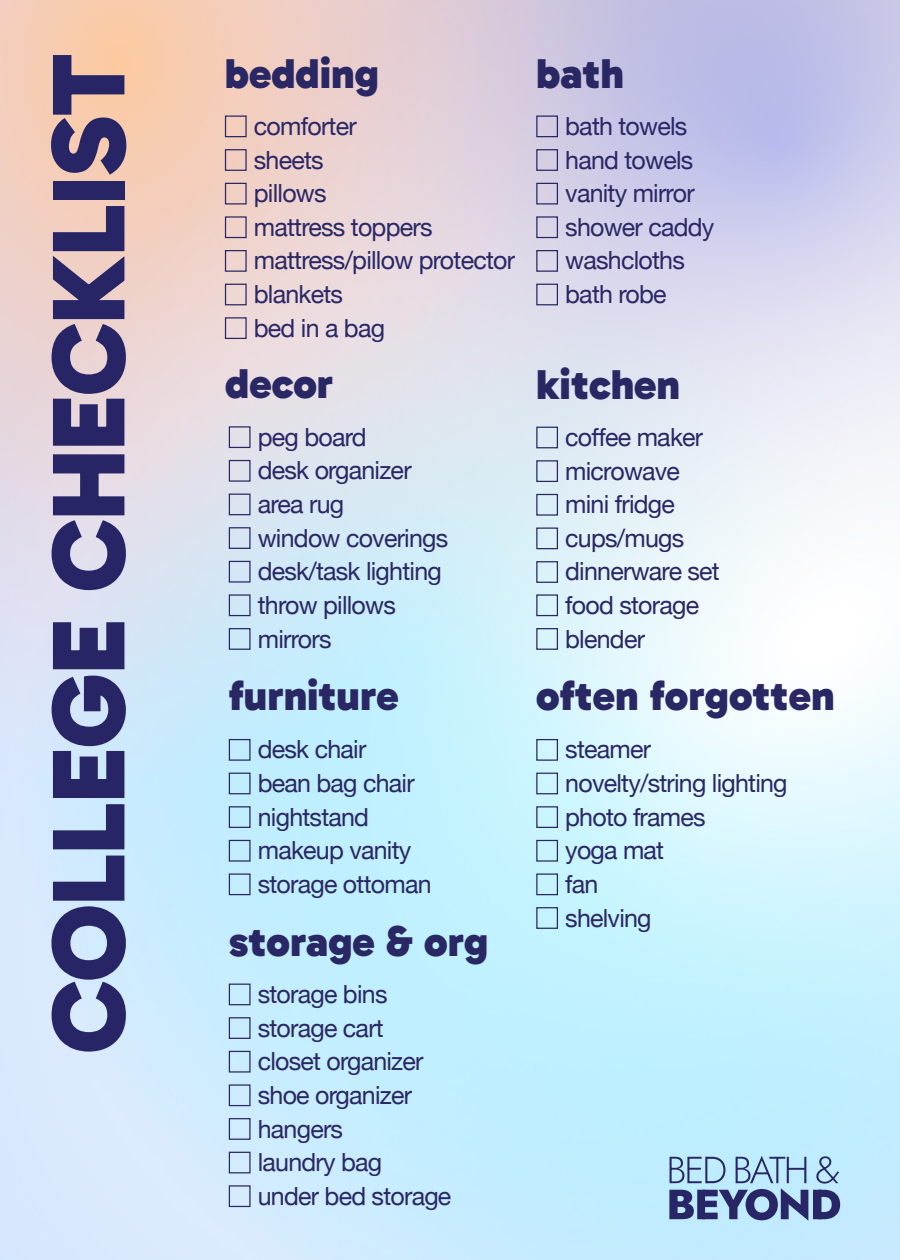
<style>
.page{position:relative;width:900px;height:1260px;background:#fff}
.page>*{position:absolute;margin:0;border:0;box-sizing:border-box;transform-origin:0 0}
.t1{font:105px "Gabarito";color:#282567}
.t2{font:42.25px "Gabarito";color:#2a2765}
.t3{font:25px "Helvetica Neue";letter-spacing:-.03em;color:#2a2765}
</style>
<div class="page">
<div style="left:225px;top:115px;width:22px;height:22px;border:1px solid #2a2765"></div>
<div style="left:536px;top:115px;width:22px;height:22px;border:1px solid #2a2765"></div>
<div style="left:225px;top:149px;width:22px;height:22px;border:1px solid #2a2765"></div>
<div style="left:536px;top:149px;width:22px;height:22px;border:1px solid #2a2765"></div>
<div style="left:225px;top:183px;width:22px;height:22px;border:1px solid #2a2765"></div>
<div style="left:536px;top:183px;width:22px;height:22px;border:1px solid #2a2765"></div>
<div style="left:225px;top:216px;width:22px;height:22px;border:1px solid #2a2765"></div>
<div style="left:536px;top:216px;width:22px;height:22px;border:1px solid #2a2765"></div>
<div style="left:225px;top:250px;width:22px;height:22px;border:1px solid #2a2765"></div>
<div style="left:229px;top:739px;width:22px;height:22px;border:1px solid #2a2765"></div>
<div style="left:229px;top:773px;width:22px;height:21px;border:1px solid #2a2765"></div>
<div style="left:229px;top:806px;width:22px;height:22px;border:1px solid #2a2765"></div>
<div style="left:229px;top:840px;width:22px;height:22px;border:1px solid #2a2765"></div>
<div style="left:229px;top:873px;width:22px;height:22px;border:1px solid #2a2765"></div>
<div style="left:536px;top:250px;width:22px;height:22px;border:1px solid #2a2765"></div>
<div style="left:225px;top:284px;width:22px;height:21px;border:1px solid #2a2765"></div>
<div style="left:536px;top:284px;width:22px;height:21px;border:1px solid #2a2765"></div>
<div style="left:225px;top:317px;width:22px;height:22px;border:1px solid #2a2765"></div>
<div style="left:229px;top:426px;width:22px;height:22px;border:1px solid #2a2765"></div>
<div style="left:229px;top:460px;width:22px;height:22px;border:1px solid #2a2765"></div>
<div style="left:229px;top:494px;width:22px;height:21px;border:1px solid #2a2765"></div>
<div style="left:229px;top:527px;width:22px;height:22px;border:1px solid #2a2765"></div>
<div style="left:229px;top:561px;width:22px;height:22px;border:1px solid #2a2765"></div>
<div style="left:229px;top:594px;width:22px;height:22px;border:1px solid #2a2765"></div>
<div style="left:229px;top:628px;width:22px;height:22px;border:1px solid #2a2765"></div>
<div style="left:536px;top:739px;width:22px;height:22px;border:1px solid #2a2765"></div>
<div style="left:536px;top:773px;width:22px;height:21px;border:1px solid #2a2765"></div>
<div style="left:536px;top:806px;width:22px;height:22px;border:1px solid #2a2765"></div>
<div style="left:536px;top:840px;width:22px;height:22px;border:1px solid #2a2765"></div>
<div style="left:536px;top:873px;width:22px;height:22px;border:1px solid #2a2765"></div>
<div style="left:536px;top:907px;width:22px;height:22px;border:1px solid #2a2765"></div>
<div style="left:229px;top:984px;width:22px;height:21px;border:1px solid #2a2765"></div>
<div style="left:229px;top:1017px;width:22px;height:22px;border:1px solid #2a2765"></div>
<div style="left:229px;top:1051px;width:22px;height:22px;border:1px solid #2a2765"></div>
<div style="left:229px;top:1084px;width:22px;height:22px;border:1px solid #2a2765"></div>
<div style="left:229px;top:1118px;width:22px;height:22px;border:1px solid #2a2765"></div>
<div style="left:229px;top:1152px;width:22px;height:21px;border:1px solid #2a2765"></div>
<div style="left:229px;top:1185px;width:22px;height:22px;border:1px solid #2a2765"></div>
<div style="left:536px;top:427px;width:22px;height:21px;border:1px solid #2a2765"></div>
<div style="left:536px;top:460px;width:22px;height:22px;border:1px solid #2a2765"></div>
<div style="left:536px;top:494px;width:22px;height:22px;border:1px solid #2a2765"></div>
<div style="left:536px;top:528px;width:22px;height:21px;border:1px solid #2a2765"></div>
<div style="left:536px;top:561px;width:22px;height:22px;border:1px solid #2a2765"></div>
<div style="left:536px;top:594px;width:22px;height:22px;border:1px solid #2a2765"></div>
<div style="left:536px;top:628px;width:22px;height:22px;border:1px solid #2a2765"></div>
<svg style="left:669px;top:1156px;width:171px;height:65px;background:#859fc4"></svg>
<p class="t1" style="left:24px;top:1053px;width:1001px;rotate:-90deg">COLLEGE CHECKLIST</p>
<p class="t2" style="left:225px;top:47px;width:156px">bedding</p>
<p class="t2" style="left:536px;top:47px;width:89px">bath</p>
<p class="t3" style="left:254px;top:108px;width:104px">comforter</p>
<p class="t3" style="left:565px;top:108px;width:124px">bath towels</p>
<p class="t3" style="left:254px;top:142px;width:71px">sheets</p>
<p class="t3" style="left:565px;top:142px;width:130px">hand towels</p>
<p class="t3" style="left:254px;top:175px;width:74px">pillows</p>
<p class="t3" style="left:565px;top:175px;width:131px">vanity mirror</p>
<p class="t3" style="left:254px;top:209px;width:180px">mattress toppers</p>
<p class="t3" style="left:565px;top:209px;width:151px">shower caddy</p>
<p class="t3" style="left:254px;top:243px;width:263px">mattress/pillow protector</p>
<p class="t3" style="left:565px;top:243px;width:121px">washcloths</p>
<p class="t3" style="left:254px;top:276px;width:91px">blankets</p>
<p class="t3" style="left:565px;top:276px;width:103px">bath robe</p>
<p class="t3" style="left:254px;top:310px;width:133px">bed in a bag</p>
<p class="t2" style="left:225px;top:358px;width:110px">decor</p>
<p class="t3" style="left:258px;top:419px;width:110px">peg board</p>
<p class="t3" style="left:258px;top:452px;width:155px">desk organizer</p>
<p class="t3" style="left:258px;top:486px;width:88px">area rug</p>
<p class="t3" style="left:258px;top:520px;width:192px">window coverings</p>
<p class="t3" style="left:258px;top:553px;width:186px">desk/task lighting</p>
<p class="t3" style="left:258px;top:587px;width:140px">throw pillows</p>
<p class="t3" style="left:258px;top:621px;width:75px">mirrors</p>
<p class="t2" style="left:229px;top:670px;width:171px">furniture</p>
<p class="t3" style="left:258px;top:731px;width:110px">desk chair</p>
<p class="t3" style="left:258px;top:765px;width:158px">bean bag chair</p>
<p class="t3" style="left:258px;top:799px;width:113px">nightstand</p>
<p class="t3" style="left:258px;top:832px;width:155px">makeup vanity</p>
<p class="t3" style="left:258px;top:866px;width:175px">storage ottoman</p>
<p class="t2" style="left:229px;top:915px;width:261px">storage &amp; org</p>
<p class="t3" style="left:258px;top:976px;width:131px">storage bins</p>
<p class="t3" style="left:258px;top:1010px;width:128px">storage cart</p>
<p class="t3" style="left:258px;top:1043px;width:167px">closet organizer</p>
<p class="t3" style="left:258px;top:1077px;width:156px">shoe organizer</p>
<p class="t3" style="left:258px;top:1111px;width:87px">hangers</p>
<p class="t3" style="left:258px;top:1144px;width:126px">laundry bag</p>
<p class="t3" style="left:258px;top:1178px;width:195px">under bed storage</p>
<p class="t2" style="left:536px;top:358px;width:145px">kitchen</p>
<p class="t3" style="left:565px;top:419px;width:139px">coffee maker</p>
<p class="t3" style="left:565px;top:453px;width:116px">microwave</p>
<p class="t3" style="left:565px;top:486px;width:111px">mini fridge</p>
<p class="t3" style="left:565px;top:520px;width:121px">cups/mugs</p>
<p class="t3" style="left:565px;top:553px;width:156px">dinnerware set</p>
<p class="t3" style="left:565px;top:587px;width:135px">food storage</p>
<p class="t3" style="left:565px;top:621px;width:81px">blender</p>
<p class="t2" style="left:536px;top:670px;width:300px">often forgotten</p>
<p class="t3" style="left:565px;top:732px;width:87px">steamer</p>
<p class="t3" style="left:565px;top:765px;width:224px">novelty/string lighting</p>
<p class="t3" style="left:565px;top:799px;width:142px">photo frames</p>
<p class="t3" style="left:565px;top:832px;width:100px">yoga mat</p>
<p class="t3" style="left:565px;top:866px;width:35px">fan</p>
<p class="t3" style="left:565px;top:900px;width:88px">shelving</p>
</div>
